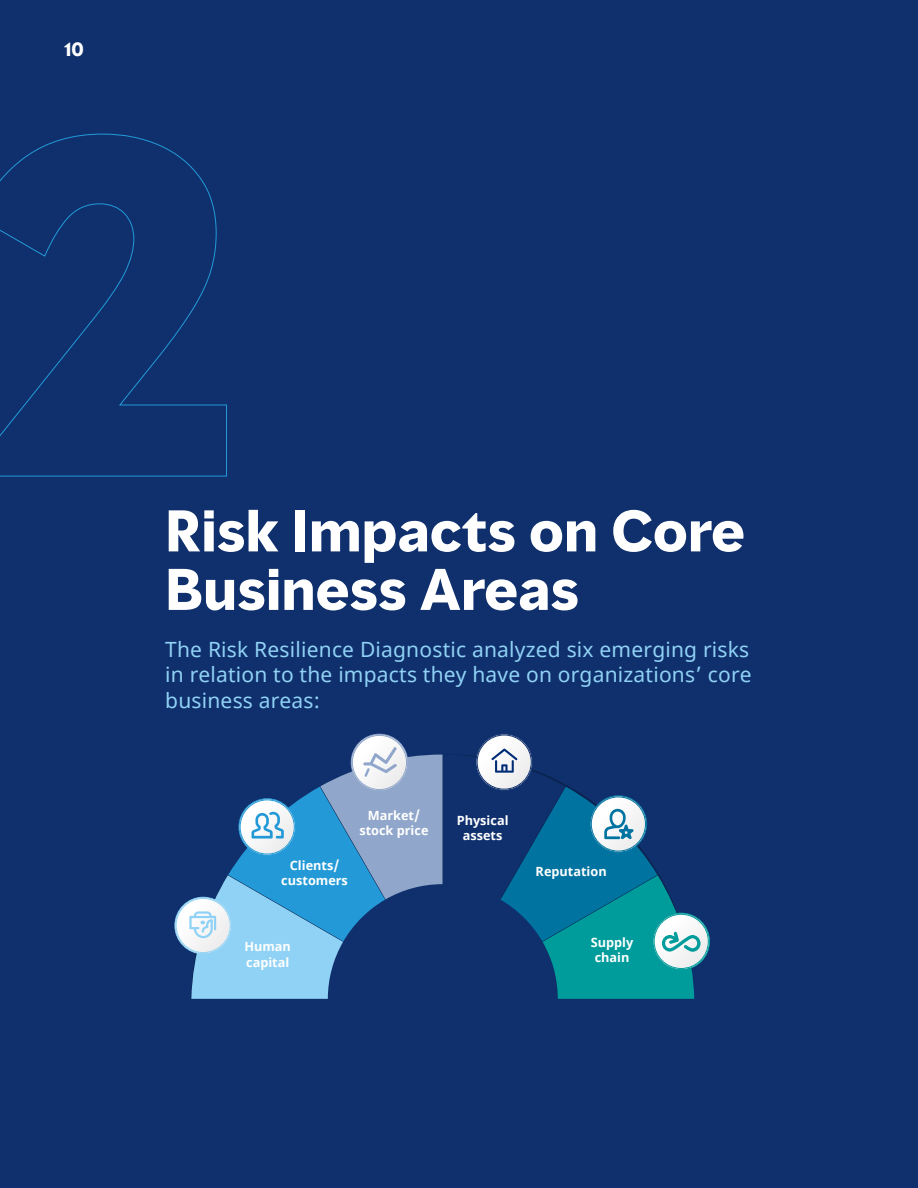
<style>
.page{position:relative;width:918px;height:1188px;background:#0f306d}
.page>*{position:absolute;margin:0;border:0;box-sizing:border-box;transform-origin:0 0}
.Page_Heading__36_39{font:700 54px/58.5px "MMC Display";letter-spacing:.01em;color:#fff}
.Body_Intro__14_17{font:21px/25.5px "Noto Sans";letter-spacing:.01em;color:#90d2f5;text-align:justify}
.Page_Number{font:700 18px "MMC Display";color:#fff}
.t1{font:700 12.75px/15.3px "Noto Sans";color:#fff;text-align:center}
</style>
<div class="page">
<svg style="left:178px;top:736px;width:530px;height:263px"></svg>
<svg style="left:0;top:133px;width:227px;height:344px"></svg>
<p class="Page_Number" style="left:64px;top:38px;width:21px">10</p>
<h1 class="Page_Heading__36_39" style="left:165px;top:503px;width:581px">Risk Impacts on Core<br>Business Areas</h1>
<h3 class="Body_Intro__14_17" style="left:165px;top:637px;width:588px">The Risk Resilience Diagnostic analyzed six emerging risks in relation to the impacts they have on organizations’ core business areas:</h3>
<p class="t1" style="left:281px;top:858px;width:68px">Clients/ customers</p>
<p class="t1" style="left:359px;top:808px;width:71px">Market/ stock price</p>
<p class="t1" style="left:457px;top:813px;width:53px">Physical assets</p>
<p class="t1" style="left:244px;top:939px;width:48px;text-align:left">Human capital</p>
<p class="t1" style="left:536px;top:864px;width:73px">Reputation</p>
<p class="t1" style="left:591px;top:935px;width:44px">Supply chain</p>
</div>
